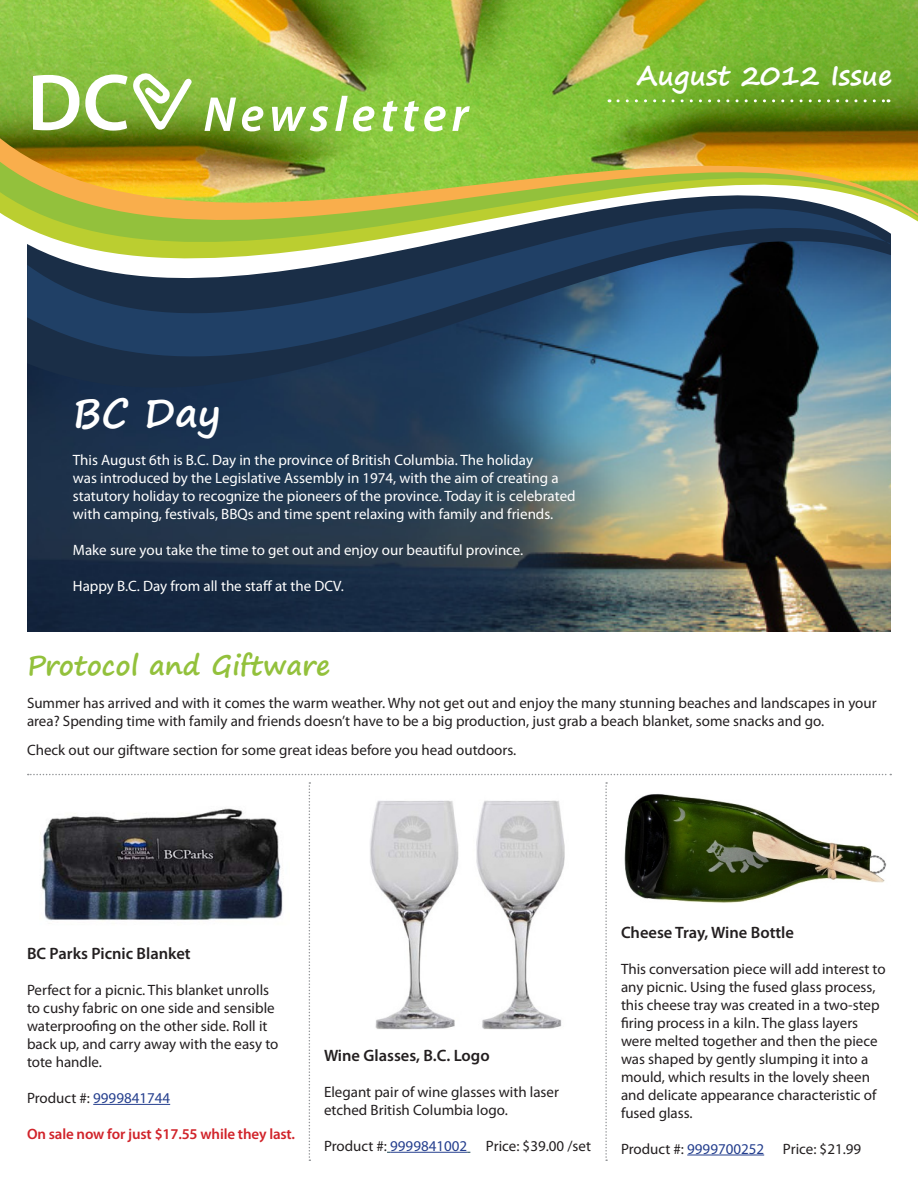
<style>
.page{position:relative;width:918px;height:1188px;background:#fff}
.page>*{position:absolute;margin:0;border:0;box-sizing:border-box;transform-origin:0 0}
.t1{font:700 39px "Segoe Print";color:#fff}
.t2{font:700 27px "Segoe Print";color:#93c13c}
.t3{font:700 27px "Segoe Print";color:#fff}
.t4{font:600 16.5px "Myriad Pro";color:#231f20}
.t5{font:15px/18px "Myriad Pro";color:#231f20}
.t6{font:15px/18px "Myriad Pro";color:#fff}
.t7{font:15px "Myriad Pro";color:#253f8e}
.t8{font:600 15px "Myriad Pro";letter-spacing:-.01em;color:#d1232a}
.s1{color:#231f20}
</style>
<div class="page">
<img style="left:27px;top:494px;width:864px;height:137px">
<img style="left:0;top:0;width:918px;height:64px">
<svg style="left:0;top:77px;width:918px;height:8px;background:#8bbf4a"></svg>
<svg style="left:0;top:85px;width:918px;height:132px;background:#8cb238"></svg>
<svg style="left:0;top:94px;width:892px;height:400px;background:#617a5d"></svg>
<img style="left:27px;top:104px;width:863px;height:356px">
<svg style="left:0;top:222px;width:27px;height:272px"></svg>
<svg style="left:891px;top:217px;width:27px;height:277px"></svg>
<img style="left:40px;top:808px;width:243px;height:112px">
<img style="left:370px;top:800px;width:195px;height:230px">
<img style="left:624px;top:794px;width:263px;height:109px">
<hr style="left:93px;top:1104px;width:77px;height:1px;background:#253f8e">
<hr style="left:390px;top:1152px;width:77px;height:1px;background:#253f8e">
<hr style="left:687px;top:1155px;width:77px;height:1px;background:#253f8e">
<svg style="left:309px;top:782px;width:1px;height:379px"></svg>
<svg style="left:605px;top:782px;width:2px;height:379px"></svg>
<svg style="left:28px;top:774px;width:863px;height:1px"></svg>
<p class="t3" style="left:637px;top:51px;width:257px">August 2012 Issue</p>
<p class="t1" style="left:73px;top:377px;width:150px">BC Day</p>
<p class="t6" style="left:73px;top:450px;width:462px">This August 6th is B.C. Day in the province of British Columbia. The holiday</p>
<p class="t6" style="left:73px;top:468px;width:487px">was introduced by the Legislative Assembly in 1974, with the aim of creating a</p>
<p class="t6" style="left:73px;top:486px;width:504px">statutory holiday to recognize the pioneers of the province. Today it is celebrated with camping, festivals, BBQs and time spent relaxing with family and friends.</p>
<p class="t6" style="left:73px;top:540px;width:452px">Make sure you take the time to get out and enjoy our beautiful province.</p>
<p class="t6" style="left:73px;top:576px;width:273px">Happy B.C. Day from all the staff at the DCV.</p>
<p class="t2" style="left:27px;top:640px;width:305px">Protocol and Giftware</p>
<p class="t5" style="left:27px;top:694px;width:851px">Summer has arrived and with it comes the warm weather. Why not get out and enjoy the many stunning beaches and landscapes in your area? Spending time with family and friends doesn’t have to be a big production, just grab a beach blanket, some snacks and go.</p>
<p class="t5" style="left:27px;top:741px;width:491px">Check out our giftware section for some great ideas before you head outdoors.</p>
<p class="t4" style="left:27px;top:943px;width:165px">BC Parks Picnic Blanket</p>
<p class="t5" style="left:27px;top:981px;width:253px">Perfect for a picnic. This blanket unrolls to cushy fabric on one side and sensible waterproofing on the other side. Roll it back up, and carry away with the easy to tote handle.</p>
<p class="t7" style="left:27px;top:1089px;width:145px"><span class="s1">Product #:</span> 9999841744</p>
<p class="t8" style="left:27px;top:1124px;width:270px">On sale now for just $17.55 while they last.</p>
<p class="t4" style="left:324px;top:1045px;width:167px">Wine Glasses, B.C. Logo</p>
<p class="t5" style="left:324px;top:1083px;width:237px">Elegant pair of wine glasses with laser etched British Columbia logo.</p>
<p class="t7" style="left:324px;top:1136px;width:145px"><span class="s1">Product #:</span> 9999841002</p>
<p class="t5" style="left:486px;top:1137px;width:106px">Price: $39.00 /set</p>
<p class="t4" style="left:621px;top:921px;width:175px">Cheese Tray, Wine Bottle</p>
<p class="t5" style="left:621px;top:959px;width:266px">This conversation piece will add interest to any picnic. Using the fused glass process, this cheese tray was created in a two-step firing process in a kiln. The glass layers were melted together and then the piece was shaped by gently slumping it into a mould, which results in the lovely sheen and delicate appearance characteristic of fused glass.</p>
<p class="t7" style="left:621px;top:1139px;width:145px"><span class="s1">Product #:</span> 9999700252</p>
<p class="t5" style="left:783px;top:1139px;width:80px">Price: $21.99</p>
</div>
